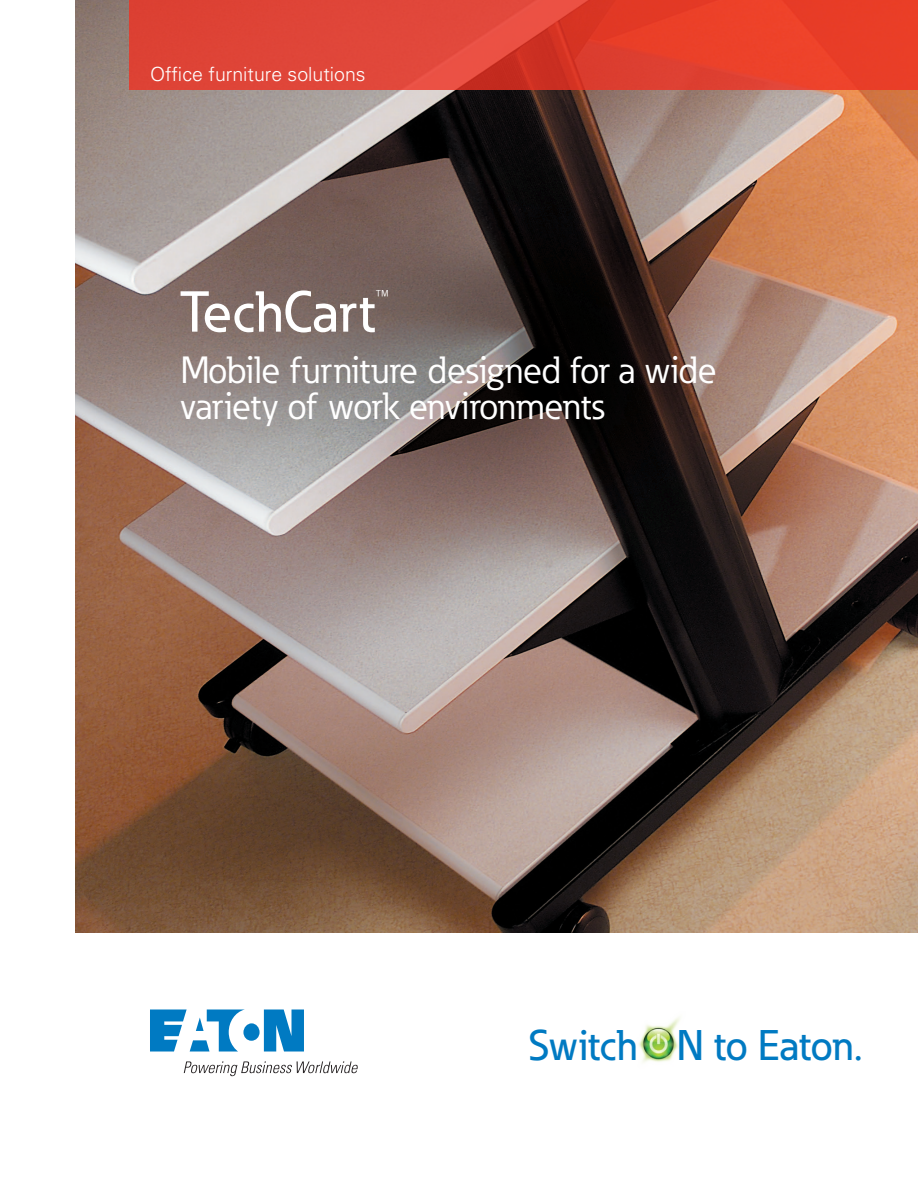
<style>
.page{position:relative;width:918px;height:1188px;background:#fff}
.page>*{position:absolute;margin:0;border:0;box-sizing:border-box;transform-origin:0 0}
._01_Subheadline___AD{font:500 57px "Eaton";color:#fff}
.t1{font:500 42.3px "Eaton";letter-spacing:-.01em;color:#007ac2}
._01_Subheadline___AD-2{font:37.5px/36px "Eaton";color:#fff}
._00_Product__Line_1{font:300 19.5px "Univers";color:#fff}
</style>
<div class="page">
<img style="left:75px;top:0;width:843px;height:933px">
<img style="left:638px;top:1017px;width:42px;height:46px">
<svg style="left:129px;top:0;width:789px;height:90px;background:#e14130"></svg>
<svg style="left:150px;top:1010px;width:154px;height:42px"></svg>
<svg style="left:184px;top:1061px;width:174px;height:15px"></svg>
<p class="_00_Product__Line_1" style="left:150px;top:62px;width:217px">Office furniture solutions</p>
<p class="_01_Subheadline___AD" style="left:180px;top:277px;width:211px">TechCart<sup>™</sup></p>
<p class="_01_Subheadline___AD-2" style="left:180px;top:352px;width:538px">Mobile furniture designed for a wide variety of work environments</p>
<p class="t1" style="left:529px;top:1019px;width:335px">Switch N to Eaton.</p>
</div>
